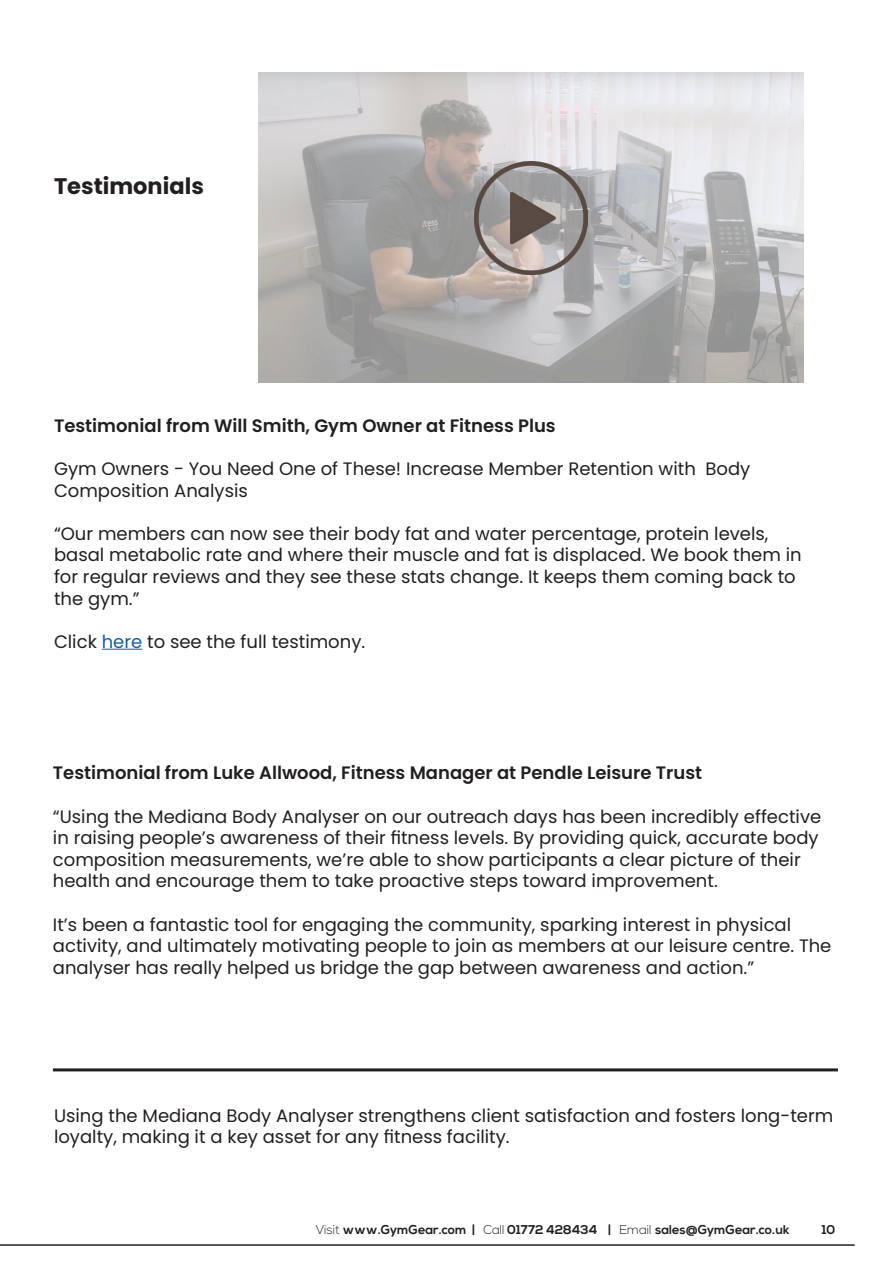
<style>
.page{position:relative;width:893px;height:1263px;background:#fff}
.page>*{position:absolute;margin:0;border:0;box-sizing:border-box;transform-origin:0 0}
.t1{font:700 22.5px "Poppins";color:#231f20}
.t2{font:18px/21.6px "Poppins";color:#231f20}
.t3{font:600 18px "Poppins";color:#231f20}
.t4{font:700 12.75px "Nexa";color:#231f20}
.s1{color:#175d9e}
.s2{font-weight:300}
</style>
<div class="page">
<hr style="left:0;top:1244px;width:855px;height:2px;background:#231f20">
<hr style="left:102px;top:649px;width:40px;height:1px;background:#175d9e">
<hr style="left:53px;top:1068px;width:785px;height:3px;background:#231f20">
<img style="left:258px;top:72px;width:546px;height:311px">
<img style="left:475px;top:162px;width:112px;height:112px">
<p class="t1" style="left:54px;top:173px;width:151px">Testimonials</p>
<p class="t3" style="left:54px;top:415px;width:503px">Testimonial from Will Smith, Gym Owner at Fitness Plus</p>
<p class="t2" style="left:54px;top:458px;width:698px">Gym Owners - You Need One of These! Increase Member Retention with Body<br>Composition Analysis</p>
<p class="t2" style="left:54px;top:523px;width:749px">“Our members can now see their body fat and water percentage, protein levels, basal metabolic rate and where their muscle and fat is displaced. We book them in for regular reviews and they see these stats change. It keeps them coming back to the gym.”</p>
<p class="t2" style="left:54px;top:631px;width:313px">Click <span class="s1">here</span> to see the full testimony.</p>
<p class="t3" style="left:53px;top:763px;width:651px">Testimonial from Luke Allwood, Fitness Manager at Pendle Leisure Trust</p>
<p class="t2" style="left:53px;top:806px;width:770px">“Using the Mediana Body Analyser on our outreach days has been incredibly effective in raising people’s awareness of their fitness levels. By providing quick, accurate body composition measurements, we’re able to show participants a clear picture of their health and encourage them to take proactive steps toward improvement.</p>
<p class="t2" style="left:53px;top:914px;width:780px">It’s been a fantastic tool for engaging the community, sparking interest in physical activity, and ultimately motivating people to join as members at our leisure centre. The analyser has really helped us bridge the gap between awareness and action.”</p>
<p class="t2" style="left:54px;top:1105px;width:781px">Using the Mediana Body Analyser strengthens client satisfaction and fosters long-term loyalty, making it a key asset for any fitness facility.</p>
<p class="t4" style="left:316px;top:1222px;width:475px"><span class="s2">Visit</span> www.GymGear.com | <span class="s2">Call</span> 01772 428434 | <span class="s2">Email</span> sales@GymGear.co.uk</p>
<p class="t4" style="left:822px;top:1222px;width:15px">10</p>
</div>
